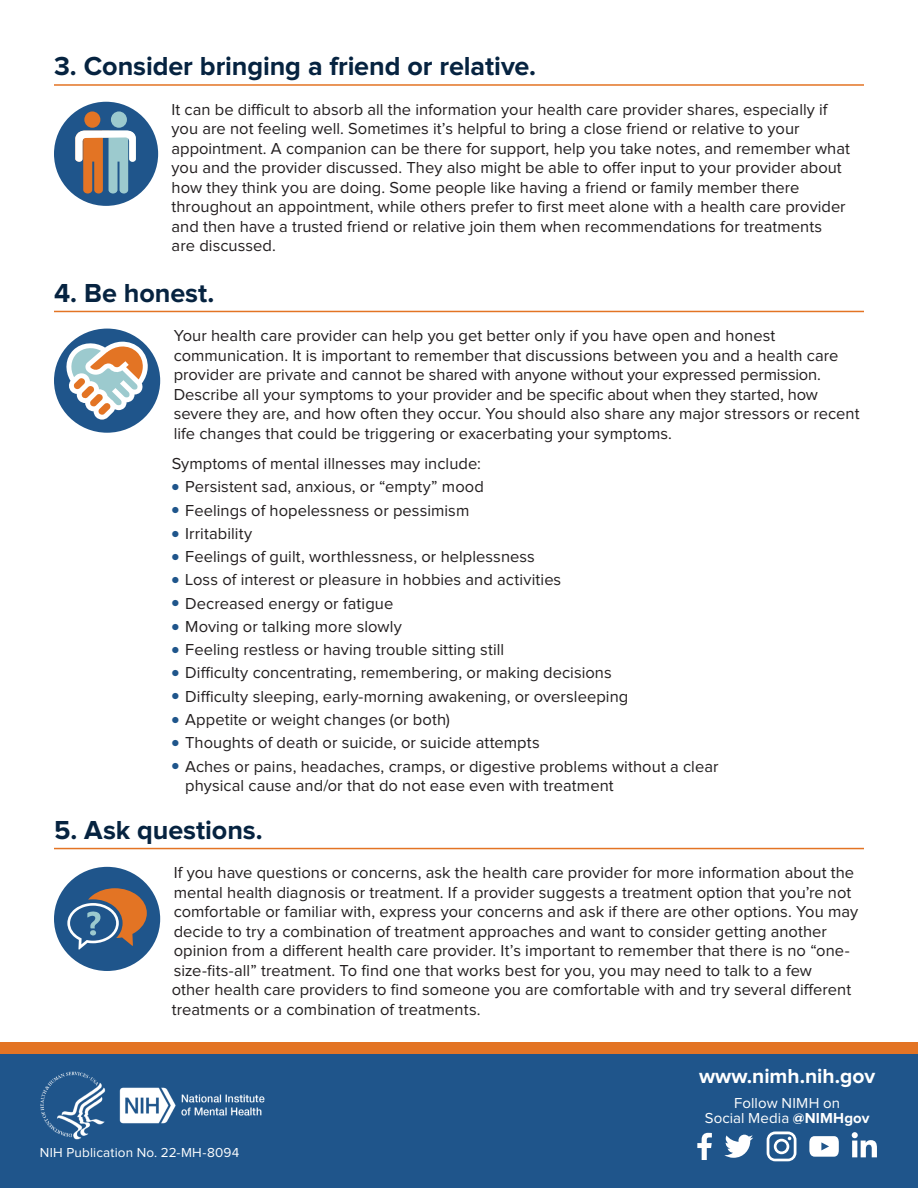
<style>
.page{position:relative;width:918px;height:1188px;background:#fff}
.page>*{position:absolute;margin:0;border:0;box-sizing:border-box;transform-origin:0 0}
.t1{font:700 27px "Proxima Nova";letter-spacing:-.005em;color:#062340}
.t2{font:700 21px "Proxima Nova";color:#fff}
.t3{font:16.5px/19.5px "Proxima Nova";color:#231f20}
.t4{font:15px/15px "Proxima Nova";letter-spacing:.01em;color:#fff;text-align:center}
.t5{font:13.5px "Proxima Nova";letter-spacing:.015em;color:#fff}
.s1{font-size:10.5px;color:#1f558b}
.s2{font-weight:700}
</style>
<div class="page">
<div style="left:0;top:1048px;width:918px;height:140px;background:#1f558b"></div>
<img style="left:40px;top:1071px;width:225px;height:69px">
<div style="left:0;top:1043px;width:918px;height:11px;background:#e37424"></div>
<svg style="left:724px;top:1135px;width:29px;height:23px"></svg>
<svg style="left:809px;top:1136px;width:30px;height:21px"></svg>
<svg style="left:767px;top:1131px;width:29px;height:31px"></svg>
<svg style="left:697px;top:1133px;width:15px;height:27px"></svg>
<svg style="left:852px;top:1132px;width:25px;height:26px"></svg>
<div style="left:54px;top:102px;width:104px;height:104px;background:#1f558b;border-radius:50%"></div>
<div style="left:84px;top:111px;width:16px;height:17px;background:#e37424;border-radius:50%"></div>
<div style="left:111px;top:111px;width:16px;height:17px;background:#9ccace;border-radius:50%"></div>
<svg style="left:75px;top:130px;width:61px;height:64px"></svg>
<hr style="left:54px;top:84px;width:810px;height:2px;background:#e37424">
<hr style="left:54px;top:311px;width:810px;height:1px;background:#e37424">
<div style="left:54px;top:329px;width:106px;height:104px;background:#1f558b;border-radius:50%"></div>
<svg style="left:64px;top:341px;width:84px;height:79px"></svg>
<div style="left:54px;top:867px;width:106px;height:104px;background:#1f558b;border-radius:50%"></div>
<svg style="left:67px;top:888px;width:80px;height:62px"></svg>
<hr style="left:54px;top:848px;width:810px;height:1px;background:#e37424">
<h1 class="t1" style="left:54px;top:54px;width:484px">3. Consider bringing a friend or relative.</h1>
<p class="t3" style="left:172px;top:100px;width:680px">It can be difficult to absorb all the information your health care provider shares, especially if you are not feeling well. Sometimes it’s helpful to bring a close friend or relative to your appointment. A companion can be there for support, help you take notes, and remember what you and the provider discussed. They also might be able to offer input to your provider about how they think you are doing. Some people like having a friend or family member there throughout an appointment, while others prefer to first meet alone with a health care provider and then have a trusted friend or relative join them when recommendations for treatments<br>are discussed.</p>
<h1 class="t1" style="left:54px;top:280px;width:162px">4. Be honest.</h1>
<p class="t3" style="left:174px;top:327px;width:687px">Your health care provider can help you get better only if you have open and honest communication. It is important to remember that discussions between you and a health care provider are private and cannot be shared with anyone without your expressed permission.<br>Describe all your symptoms to your provider and be specific about when they started, how severe they are, and how often they occur. You should also share any major stressors or recent life changes that could be triggering or exacerbating your symptoms.</p>
<p class="t3" style="left:172px;top:454px;width:311px">Symptoms of mental illnesses may include:</p>
<p class="t3" style="left:172px;top:478px;width:314px"><span class="s1">●</span> Persistent sad, anxious, or “empty” mood</p>
<p class="t3" style="left:172px;top:501px;width:299px"><span class="s1">●</span> Feelings of hopelessness or pessimism</p>
<p class="t3" style="left:172px;top:524px;width:82px"><span class="s1">●</span> Irritability</p>
<p class="t3" style="left:172px;top:548px;width:365px"><span class="s1">●</span> Feelings of guilt, worthlessness, or helplessness</p>
<p class="t3" style="left:172px;top:571px;width:391px"><span class="s1">●</span> Loss of interest or pleasure in hobbies and activities</p>
<p class="t3" style="left:172px;top:594px;width:223px"><span class="s1">●</span> Decreased energy or fatigue</p>
<p class="t3" style="left:172px;top:617px;width:232px"><span class="s1">●</span> Moving or talking more slowly</p>
<p class="t3" style="left:172px;top:641px;width:334px"><span class="s1">●</span> Feeling restless or having trouble sitting still</p>
<p class="t3" style="left:172px;top:664px;width:442px"><span class="s1">●</span> Difficulty concentrating, remembering, or making decisions</p>
<p class="t3" style="left:172px;top:687px;width:458px"><span class="s1">●</span> Difficulty sleeping, early-morning awakening, or oversleeping</p>
<p class="t3" style="left:172px;top:710px;width:280px"><span class="s1">●</span> Appetite or weight changes (or both)</p>
<p class="t3" style="left:172px;top:734px;width:370px"><span class="s1">●</span> Thoughts of death or suicide, or suicide attempts</p>
<p class="t3" style="left:185px;top:757px;width:535px;text-indent:-14px"><span class="s1">●</span> Aches or pains, headaches, cramps, or digestive problems without a clear physical cause and/or that do not ease even with treatment</p>
<h1 class="t1" style="left:54px;top:818px;width:210px">5. Ask questions.</h1>
<p class="t3" style="left:172px;top:864px;width:688px">If you have questions or concerns, ask the health care provider for more information about the mental health diagnosis or treatment. If a provider suggests a treatment option that you’re not comfortable or familiar with, express your concerns and ask if there are other options. You may decide to try a combination of treatment approaches and want to consider getting another opinion from a different health care provider. It’s important to remember that there is no “one&shy;size-fits-all” treatment. To find one that works best for you, you may need to talk to a few<br>other health care providers to find someone you are comfortable with and try several different treatments or a combination of treatments.</p>
<p class="t2" style="left:699px;top:1066px;width:178px">www.nimh.nih.gov</p>
<p class="t5" style="left:40px;top:1146px;width:201px">NIH Publication No. 22-MH-8094</p>
<p class="t4" style="left:705px;top:1096px;width:166px">Follow NIMH on<br>Social Media <span class="s2">@NIMHgov</span></p>
</div>
